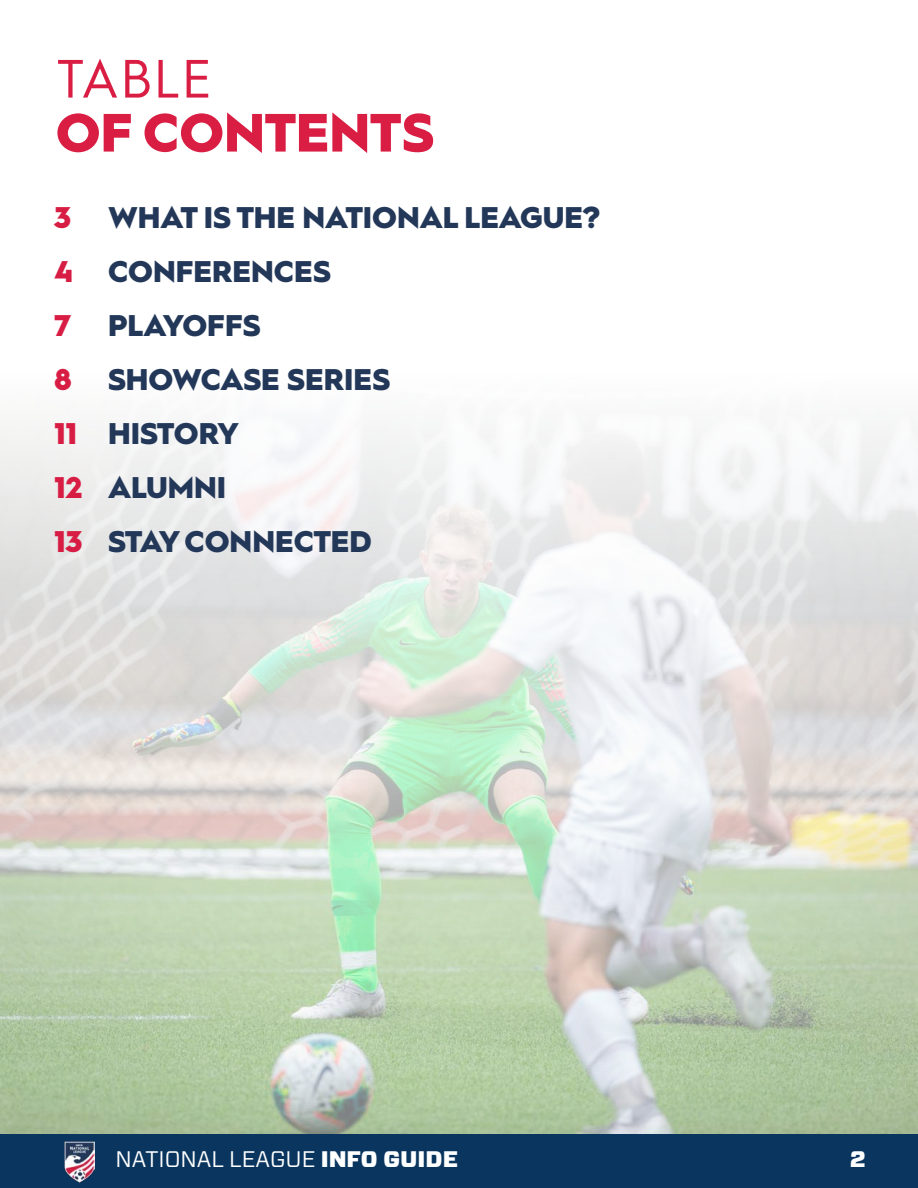
<style>
.page{position:relative;width:918px;height:1188px;background:#fff}
.page>*{position:absolute;margin:0;border:0;box-sizing:border-box;transform-origin:0 0}
.t1{font:900 54px "Hurme Geometric Sans 1";color:#d91d43}
.t2{font:54px "Hurme Geometric Sans 1";color:#d91d43}
.t3{font:900 30px "Hurme Geometric Sans 1";color:#233859}
.t4{font:22.5px "Forza";color:#fff}
.t5{font:900 22.5px "Forza";color:#fff}
.s1{color:#d81d44}
.s2{font-weight:900}
</style>
<div class="page">
<img style="left:0;top:425px;width:918px;height:709px">
<div style="left:0;top:1134px;width:918px;height:54px;background:#0a355e"></div>
<img style="left:64px;top:1141px;width:30px;height:42px">
<p class="t2" style="left:56px;top:41px;width:158px">TABLE</p>
<p class="t1" style="left:56px;top:95px;width:380px">OF CONTENTS</p>
<p class="t3" style="left:54px;top:196px;width:548px"><span class="s1">3</span> WHAT IS THE NATIONAL LEAGUE?</p>
<p class="t3" style="left:54px;top:250px;width:278px"><span class="s1">4</span> CONFERENCES</p>
<p class="t3" style="left:54px;top:304px;width:208px"><span class="s1">7</span> PLAYOFFS</p>
<p class="t3" style="left:54px;top:358px;width:338px"><span class="s1">8</span> SHOWCASE SERIES</p>
<p class="t3" style="left:54px;top:412px;width:186px"><span class="s1">11</span> HISTORY</p>
<p class="t3" style="left:54px;top:466px;width:174px"><span class="s1">12</span> ALUMNI</p>
<p class="t3" style="left:54px;top:520px;width:319px"><span class="s1">13</span> STAY CONNECTED</p>
<p class="t4" style="left:116px;top:1144px;width:344px">NATIONAL LEAGUE <span class="s2">INFO GUIDE</span></p>
<p class="t5" style="left:850px;top:1144px;width:17px">2</p>
</div>
